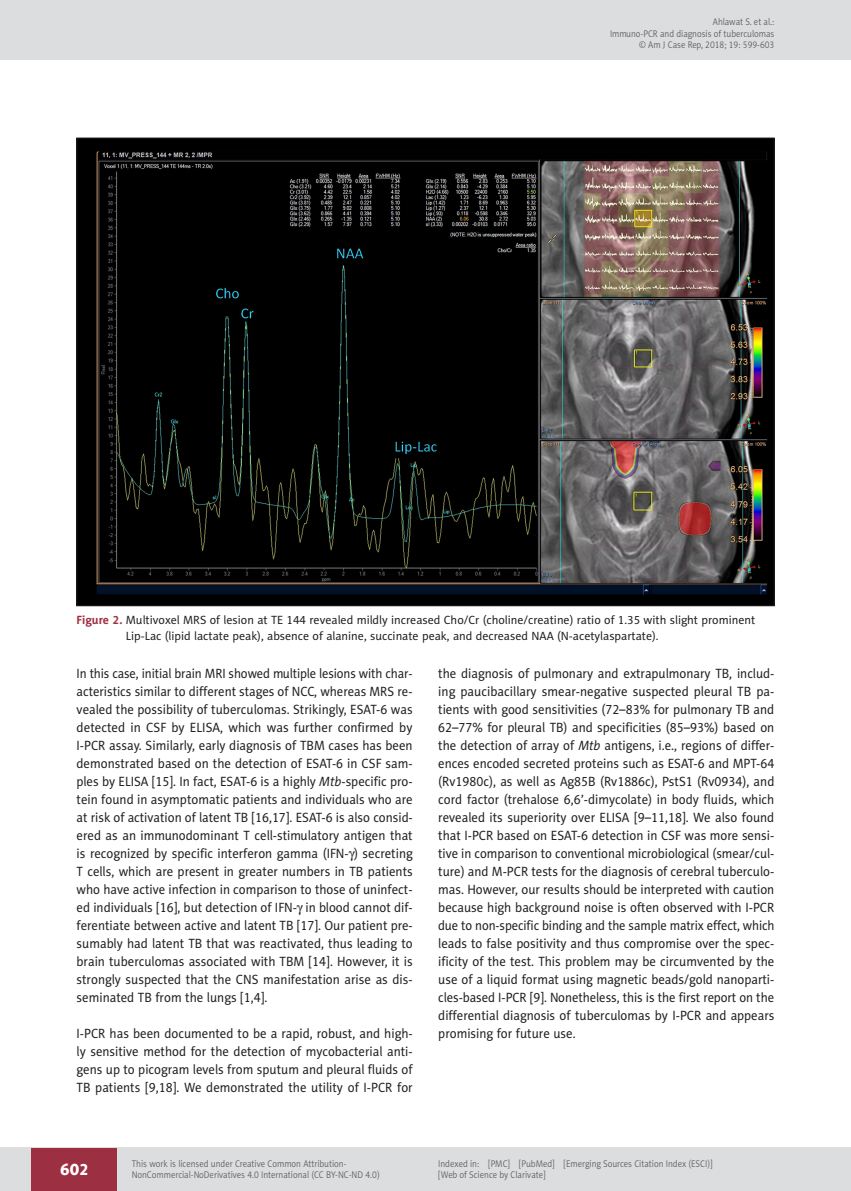
<style>
.page{position:relative;width:851px;height:1191px;background:#fff}
.page>*{position:absolute;margin:0;border:0;box-sizing:border-box;transform-origin:0 0}
.t1{font:16.5px "Naomi Sans EFN Heavy";color:#fff}
.AJCR_Body{font:13.5px/18px "Naomi Sans EFN";color:#231f20;text-align:justify;scale:.95 1}
.AJCR_Body-2{font:13.5px/18px "Naomi Sans EFN";color:#231f20;text-align:justify;scale:.93 1}
.AJCR_Rycina_tytul{font:12px/15.8px "Naomi Sans EFN";color:#231f20}
.t2{font:9.75px/11.2px "Naomi Sans EFN Light";color:#57585a;scale:.9 1}
.s1{font-weight:700;color:#9d2f42}
.s2{font-style:italic}
.s3{font-family:"Standard Sym L"}
</style>
<div class="page">
<img style="left:79px;top:140px;width:693px;height:464px">
<div style="left:0;top:1148px;width:850px;height:43px;background:#dcdddf"></div>
<div style="left:32px;top:1147px;width:85px;height:43px;background:#9d2f42"></div>
<div style="left:0;top:0;width:850px;height:60px;background:#dcdddf"></div>
<hr style="left:850px;top:0;width:1px;height:60px;background:#dcdddf">
<p class="t2" style="left:610px;top:16px;width:184px;text-align:right">Ahlawat S. et al.:<br>Immuno-PCR and diagnosis of tuberculomas © Am J Case Rep, 2018; 19: 599-603</p>
<p class="AJCR_Rycina_tytul" style="left:126px;top:612px;width:630px;text-indent:-49px"><span class="s1">Figure 2.</span> Multivoxel MRS of lesion at TE 144 revealed mildly increased Cho/Cr (choline/creatine) ratio of 1.35 with slight prominent<br>Lip-Lac (lipid lactate peak), absence of alanine, succinate peak, and decreased NAA (N-acetylaspartate).</p>
<p class="AJCR_Body" style="left:438px;top:664px;width:355px">the diagnosis of pulmonary and extrapulmonary TB, includ&shy;ing paucibacillary smear-negative suspected pleural TB pa&shy;tients with good sensitivities (72–83% for pulmonary TB and 62–77% for pleural TB) and specificities (85–93%) based on the detection of array of <span class="s2">Mtb</span> antigens, i.e., regions of differ&shy;ences encoded secreted proteins such as ESAT-6 and MPT-64 (Rv1980c), as well as Ag85B (Rv1886c), PstS1 (Rv0934), and cord factor (trehalose 6,6’-dimycolate) in body fluids, which revealed its superiority over ELISA [9–11,18]. We also found that I-PCR based on ESAT-6 detection in CSF was more sensi&shy;tive in comparison to conventional microbiological (smear/cul&shy;ture) and M-PCR tests for the diagnosis of cerebral tuberculo&shy;mas. However, our results should be interpreted with caution because high background noise is often observed with I-PCR due to non-specific binding and the sample matrix effect, which leads to false positivity and thus compromise over the spec&shy;ificity of the test. This problem may be circumvented by the use of a liquid format using magnetic beads/gold nanoparti&shy;cles-based I-PCR [9]. Nonetheless, this is the first report on the differential diagnosis of tuberculomas by I-PCR and appears promising for future use.</p>
<p class="AJCR_Body-2" style="left:77px;top:664px;width:363px">In this case, initial brain MRI showed multiple lesions with char&shy;acteristics similar to different stages of NCC, whereas MRS re&shy;vealed the possibility of tuberculomas. Strikingly, ESAT-6 was detected in CSF by ELISA, which was further confirmed by I-PCR assay. Similarly, early diagnosis of TBM cases has been demonstrated based on the detection of ESAT-6 in CSF sam&shy;ples by ELISA [15]. In fact, ESAT-6 is a highly <span class="s2">Mtb-</span>specific pro&shy;tein found in asymptomatic patients and individuals who are at risk of activation of latent TB [16,17]. ESAT-6 is also consid&shy;ered as an immunodominant T cell-stimulatory antigen that is recognized by specific interferon gamma (IFN-<span class="s3">g</span>) secreting T cells, which are present in greater numbers in TB patients who have active infection in comparison to those of uninfect&shy;ed individuals [16], but detection of IFN-<span class="s3">g</span> in blood cannot dif&shy;ferentiate between active and latent TB [17]. Our patient pre&shy;sumably had latent TB that was reactivated, thus leading to brain tuberculomas associated with TBM [14]. However, it is strongly suspected that the CNS manifestation arise as dis&shy;seminated TB from the lungs [1,4].</p>
<p class="AJCR_Body" style="left:77px;top:1024px;width:355px">I-PCR has been documented to be a rapid, robust, and high&shy;ly sensitive method for the detection of mycobacterial anti&shy;gens up to picogram levels from sputum and pleural fluids of TB patients [9,18]. We demonstrated the utility of I-PCR for</p>
<p class="t1" style="left:60px;top:1159px;width:30px">602</p>
<p class="t2" style="left:132px;top:1158px;width:277px">This work is licensed under Creative Common Attribution-<br>NonCommercial-NoDerivatives 4.0 International (CC BY-NC-ND 4.0)</p>
<p class="t2" style="left:438px;top:1158px;width:306px">Indexed in: [PMC] [PubMed] [Emerging Sources Citation Index (ESCI)] [Web of Science by Clarivate]</p>
</div>
